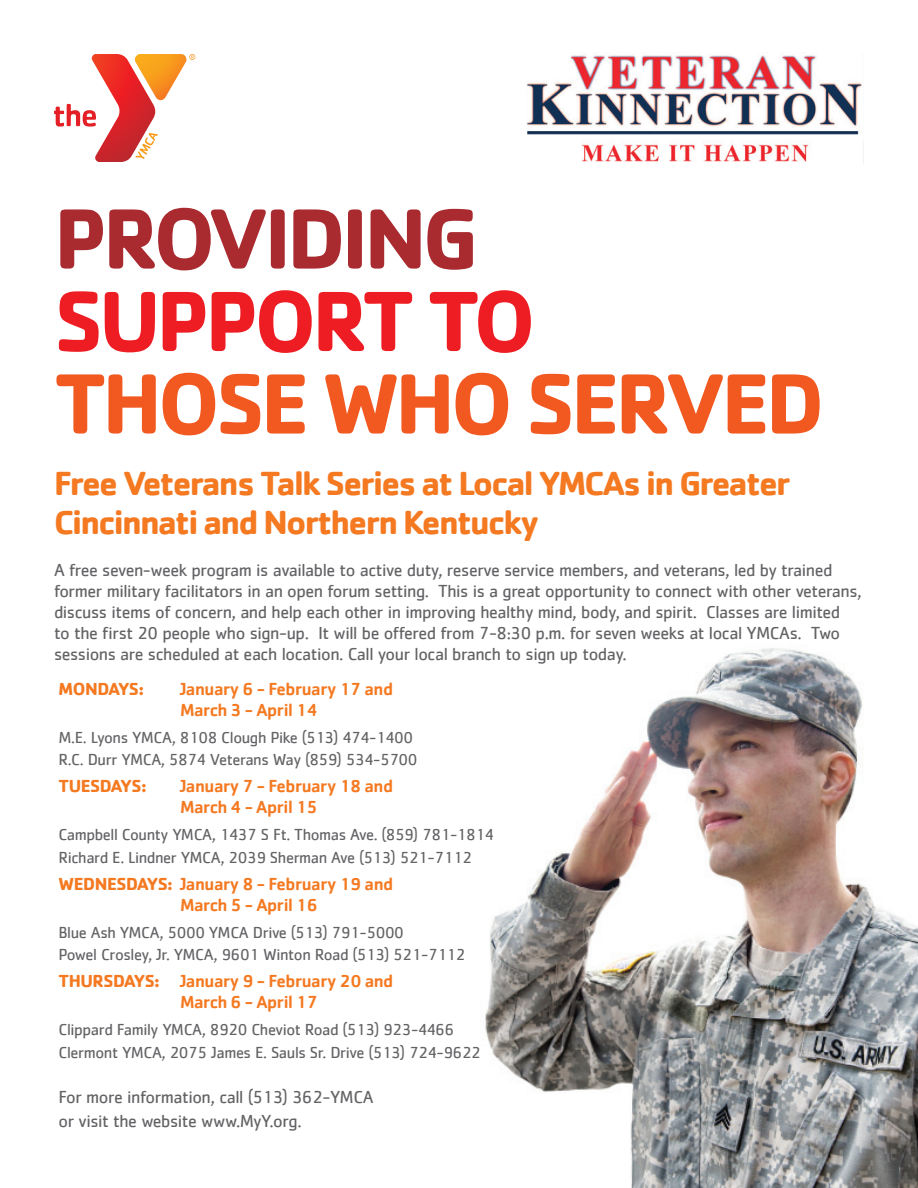
<style>
.page{position:relative;width:918px;height:1188px;background:#fff}
.page>*{position:absolute;margin:0;border:0;box-sizing:border-box;transform-origin:0 0}
.t1{font:700 88.5px "Cachet";letter-spacing:-.05em;color:#f15921}
.t2{font:700 88.5px "Cachet";letter-spacing:-.05em;color:#a92b30}
.t3{font:700 88.5px "Cachet";letter-spacing:-.05em;color:#ee1d23}
.t4{font:700 34.5px/39px "Cachet";letter-spacing:-.05em;color:#f47921}
.t5{font:18px/21px "Cachet";letter-spacing:-.025em;color:#636366}
.t6{font:500 18px/21px "Cachet";letter-spacing:-.025em;color:#f47921}
.t7{font:700 18px "Cachet";letter-spacing:-.025em;color:#f47921}
.t8{font:16.5px/22.5px "Cachet";letter-spacing:-.025em;color:#636366}
.s1{font-weight:700}
</style>
<div class="page">
<img style="left:485px;top:648px;width:433px;height:540px">
<img style="left:526px;top:55px;width:338px;height:108px">
<svg style="left:54px;top:54px;width:141px;height:108px"></svg>
<h1 class="t2" style="left:54px;top:181px;width:426px">PROVIDING</h1>
<h1 class="t3" style="left:54px;top:264px;width:483px">SUPPORT TO</h1>
<h1 class="t1" style="left:54px;top:346px;width:772px">THOSE WHO SERVED</h1>
<h2 class="t4" style="left:54px;top:463px;width:738px">Free Veterans Talk Series at Local YMCAs in Greater<br>Cincinnati and Northern Kentucky</h2>
<p class="t5" style="left:54px;top:559px;width:809px">A free seven-week program is available to active duty, reserve service members, and veterans, led by trained former military facilitators in an open forum setting. This is a great opportunity to connect with other veterans, discuss items of concern, and help each other in improving healthy mind, body, and spirit. Classes are limited<br>to the first 20 people who sign-up. It will be offered from 7-8:30 p.m. for seven weeks at local YMCAs. Two sessions are scheduled at each location. Call your local branch to sign up today.</p>
<p class="t7" style="left:58px;top:677px;width:87px">MONDAYS:</p>
<p class="t6" style="left:180px;top:678px;width:215px">January 6 - February 17 and<br>March 3 - April 14</p>
<p class="t8" style="left:58px;top:726px;width:361px">M.E. Lyons YMCA, 8108 Clough Pike (513) 474-1400<br>R.C. Durr YMCA, 5874 Veterans Way (859) 534-5700</p>
<p class="t7" style="left:58px;top:774px;width:90px">TUESDAYS:</p>
<p class="t6" style="left:180px;top:775px;width:215px">January 7 - February 18 and<br>March 4 - April 15</p>
<p class="t8" style="left:58px;top:823px;width:437px">Campbell County YMCA, 1437 S Ft. Thomas Ave. (859) 781-1814<br>Richard E. Lindner YMCA, 2039 Sherman Ave (513) 521-7112</p>
<p class="t6" style="left:180px;top:873px;width:215px;text-indent:-122px"><span class="s1">WEDNESDAYS:</span> January 8 - February 19 and<br>March 5 - April 16</p>
<p class="t8" style="left:58px;top:921px;width:409px">Blue Ash YMCA, 5000 YMCA Drive (513) 791-5000<br>Powel Crosley, Jr. YMCA, 9601 Winton Road (513) 521-7112</p>
<p class="t6" style="left:180px;top:970px;width:215px;text-indent:-122px"><span class="s1">THURSDAYS:</span> January 9 - February 20 and<br>March 6 - April 17</p>
<p class="t8" style="left:58px;top:1018px;width:424px">Clippard Family YMCA, 8920 Cheviot Road (513) 923-4466<br>Clermont YMCA, 2075 James E. Sauls Sr. Drive (513) 724-9622</p>
<p class="t5" style="left:58px;top:1084px;width:317px;line-height:24px">For more information, call (513) 362-YMCA or visit the website www.MyY.org.</p>
</div>
